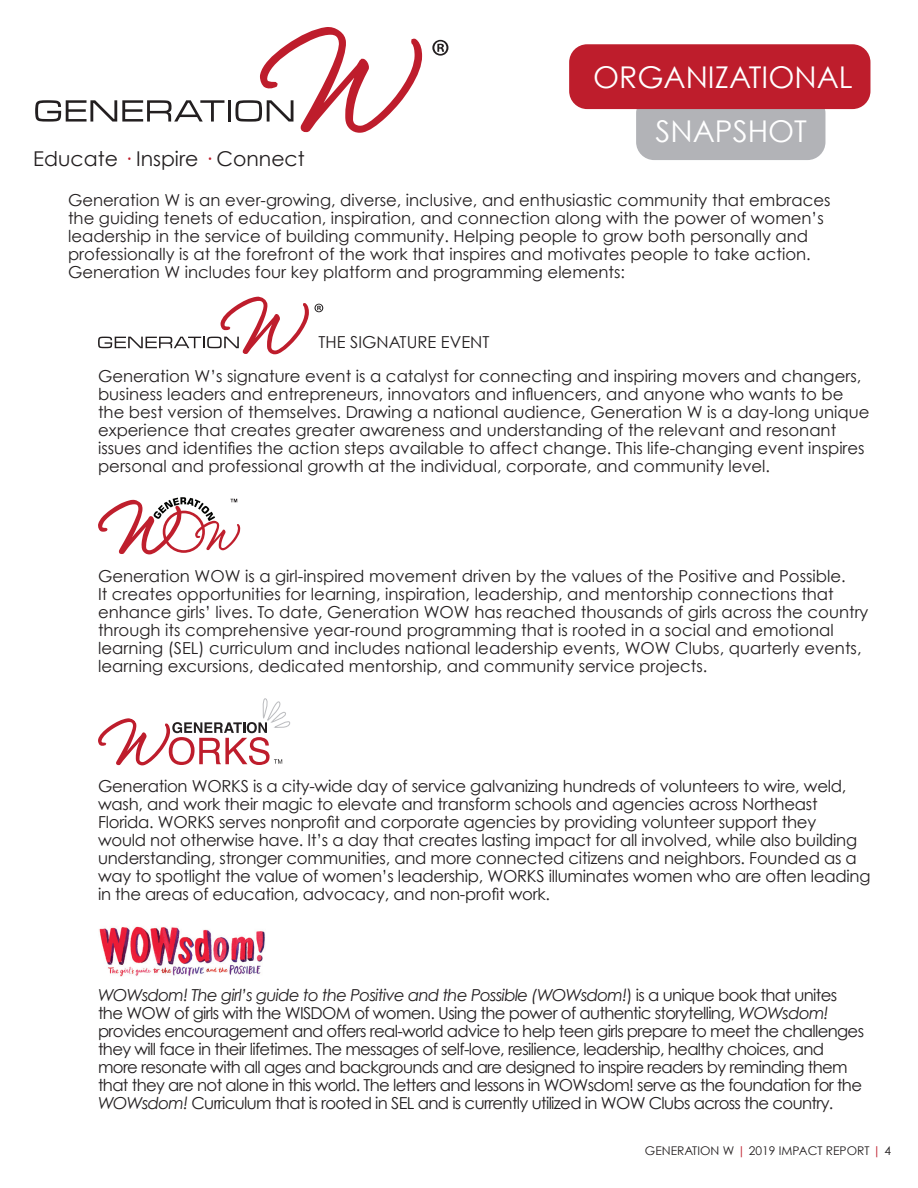
<style>
.page{position:relative;width:918px;height:1188px;background:#fff}
.page>*{position:absolute;margin:0;border:0;box-sizing:border-box;transform-origin:0 0}
.t1{font:30px "Century Gothic";color:#fff}
.t2{font:20.4px "Century Gothic";color:#231f20}
.t3{font:16.5px/18px "Century Gothic";color:#231f20}
.t4{font:16.5px/18px "Century Gothic";letter-spacing:-.04em;color:#231f20}
.t5{font:12px "Century Gothic";color:#231f20}
.s1{color:#be1d2c}
.s2{font-style:italic}
</style>
<div class="page">
<div style="left:636px;top:95px;width:189px;height:65px;background:#b2b3b7;border-radius:18px"></div>
<div style="left:569px;top:44px;width:301px;height:65px;background:#be1d2c;border-radius:18px"></div>
<svg style="left:98px;top:297px;width:225px;height:57px"></svg>
<svg style="left:98px;top:497px;width:142px;height:57px"></svg>
<svg style="left:98px;top:698px;width:192px;height:67px"></svg>
<img style="left:99px;top:926px;width:166px;height:51px">
<svg style="left:35px;top:100px;width:189px;height:22px"></svg>
<hr style="left:228px;top:100px;width:3px;height:22px;background:#231f20">
<svg style="left:235px;top:27px;width:188px;height:106px"></svg>
<svg style="left:432px;top:40px;width:16px;height:16px"></svg>
<p class="t2" style="left:33px;top:146px;width:273px">Educate <span class="s1">·</span> Inspire <span class="s1">·</span> Connect</p>
<p class="t1" style="left:593px;top:59px;width:261px">ORGANIZATIONAL</p>
<p class="t1" style="left:656px;top:113px;width:153px">SNAPSHOT</p>
<p class="t3" style="left:68px;top:191px;width:764px">Generation W is an ever-growing, diverse, inclusive, and enthusiastic community that embraces the guiding tenets of education, inspiration, and connection along with the power of women’s leadership in the service of building community. Helping people to grow both personally and professionally is at the forefront of the work that inspires and motivates people to take action.<br>Generation W includes four key platform and programming elements:</p>
<p class="t3" style="left:319px;top:333px;width:172px">THE SIGNATURE EVENT</p>
<p class="t3" style="left:98px;top:367px;width:773px">Generation W’s signature event is a catalyst for connecting and inspiring movers and changers, business leaders and entrepreneurs, innovators and influencers, and anyone who wants to be the best version of themselves. Drawing a national audience, Generation W is a day-long unique experience that creates greater awareness and understanding of the relevant and resonant issues and identifies the action steps available to affect change. This life-changing event inspires personal and professional growth at the individual, corporate, and community level.</p>
<p class="t3" style="left:98px;top:567px;width:772px">Generation WOW is a girl-inspired movement driven by the values of the Positive and Possible.<br>It creates opportunities for learning, inspiration, leadership, and mentorship connections that enhance girls’ lives. To date, Generation WOW has reached thousands of girls across the country through its comprehensive year-round programming that is rooted in a social and emotional learning (SEL) curriculum and includes national leadership events, WOW Clubs, quarterly events, learning excursions, dedicated mentorship, and community service projects.</p>
<p class="t3" style="left:98px;top:777px;width:774px">Generation WORKS is a city-wide day of service galvanizing hundreds of volunteers to wire, weld, wash, and work their magic to elevate and transform schools and agencies across Northeast Florida. WORKS serves nonprofit and corporate agencies by providing volunteer support they<br>would not otherwise have. It’s a day that creates lasting impact for all involved, while also building understanding, stronger communities, and more connected citizens and neighbors. Founded as a way to spotlight the value of women’s leadership, WORKS illuminates women who are often leading in the areas of education, advocacy, and non-profit work.</p>
<p class="t4" style="left:98px;top:986px;width:768px"><span class="s2">WOWsdom! The girl’s guide to the Positive and the Possible (WOWsdom!</span>) is a unique book that unites the WOW of girls with the WISDOM of women. Using the power of authentic storytelling, <span class="s2">WOWsdom! </span>provides encouragement and offers real-world advice to help teen girls prepare to meet the challenges they will face in their lifetimes. The messages of self-love, resilience, leadership, healthy choices, and more resonate with all ages and backgrounds and are designed to inspire readers by reminding them that they are not alone in this world. The letters and lessons in WOWsdom! serve as the foundation for the <span class="s2">WOWsdom!</span> Curriculum that is rooted in SEL and is currently utilized in WOW Clubs across the country.</p>
<p class="t5" style="left:645px;top:1144px;width:248px">GENERATION W <span class="s1">|</span> 2019 IMPACT REPORT <span class="s1">|</span> 4</p>
</div>
